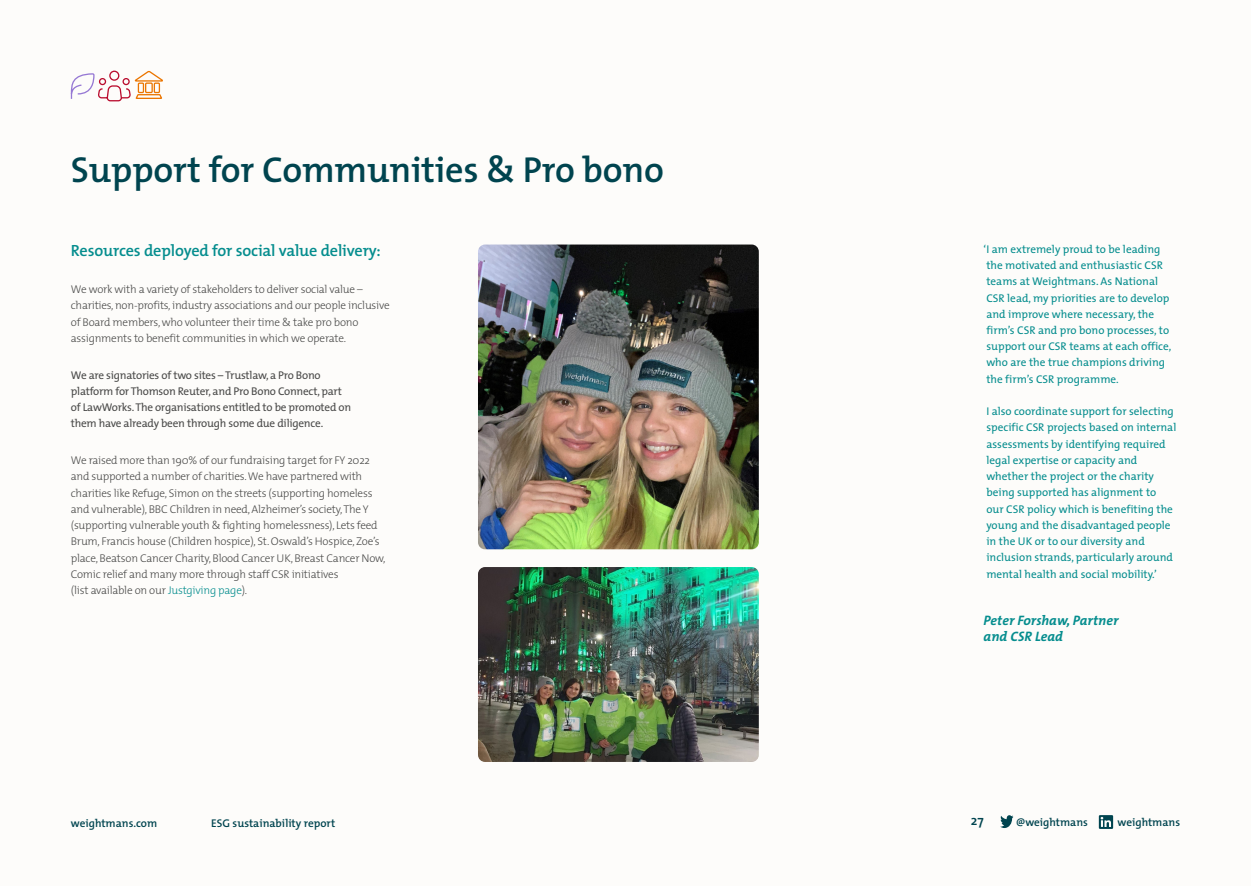
<style>
.page{position:relative;width:1251px;height:886px;background:#fff}
.page>*{position:absolute;margin:0;border:0;box-sizing:border-box;transform-origin:0 0}
.t1{font:600 36.25px "The Mix";letter-spacing:-.005em;color:#00444f}
.t2{font:600 16.25px "The Mix";letter-spacing:-.01em;color:#058d8e}
.t3{font:italic 700 13.75px/16.2px "The Mix";color:#058d8e}
.t4{font:600 13.75px "The Mix";color:#00444f}
.t5{font:300 11.25px/16.2px "The Mix";letter-spacing:-.02em;color:#4a4a49}
.t6{font:11.25px/16.2px "The Mix Plain";color:#058d8e}
.t7{font:11.25px/16.2px "The Mix Plain";letter-spacing:-.02em;color:#4a4a49}
.t8{font:600 11.25px "The Mix";color:#00444f}
.s1{color:#058d8e}
</style>
<div class="page">
<svg style="left:1099px;top:815px;width:14px;height:14px"></svg>
<svg style="left:1000px;top:815px;width:13px;height:13px"></svg>
<svg style="left:70px;top:70px;width:93px;height:32px"></svg>
<img style="left:478px;top:244px;width:281px;height:305px">
<img style="left:478px;top:567px;width:281px;height:195px">
<h1 class="t1" style="left:71px;top:140px;width:595px">Support for Communities &amp; Pro bono</h1>
<h2 class="t2" style="left:71px;top:237px;width:311px">Resources deployed for social value delivery:</h2>
<p class="t5" style="left:71px;top:281px;width:320px">We work with a variety of stakeholders to deliver social value – charities, non-profits, industry associations and our people inclusive of Board members, who volunteer their time &amp; take pro bono assignments to benefit communities in which we operate.</p>
<p class="t7" style="left:71px;top:366px;width:282px">We are signatories of two sites – Trustlaw, a Pro Bono platform for Thomson Reuter, and Pro Bono Connect, part of LawWorks. The organisations entitled to be promoted on them have already been through some due diligence.</p>
<p class="t5" style="left:71px;top:452px;width:316px">We raised more than 190% of our fundraising target for FY 2022 and supported a number of charities. We have partnered with charities like Refuge, Simon on the streets (supporting homeless and vulnerable), BBC Children in need, Alzheimer’s society, The Y (supporting vulnerable youth &amp; fighting homelessness), Lets feed Brum, Francis house (Children hospice), St. Oswald’s Hospice, Zoe’s place, Beatson Cancer Charity, Blood Cancer UK, Breast Cancer Now, Comic relief and many more through staff CSR initiatives<br>(list available on our <span class="s1">Justgiving page</span>).</p>
<p class="t6" style="left:983px;top:240px;width:189px">‘I am extremely proud to be leading the motivated and enthusiastic CSR teams at Weightmans. As National CSR lead, my priorities are to develop and improve where necessary, the firm’s CSR and pro bono processes, to support our CSR teams at each office, who are the true champions driving the firm’s CSR programme.</p>
<p class="t6" style="left:986px;top:403px;width:191px">I also coordinate support for selecting specific CSR projects based on internal assessments by identifying required legal expertise or capacity and whether the project or the charity being supported has alignment to our CSR policy which is benefiting the young and the disadvantaged people in the UK or to our diversity and inclusion strands, particularly around mental health and social mobility.’</p>
<p class="t3" style="left:983px;top:611px;width:136px">Peter Forshaw, Partner and CSR Lead</p>
<p class="t8" style="left:71px;top:813px;width:88px">weightmans.com</p>
<p class="t8" style="left:211px;top:813px;width:125px">ESG sustainability report</p>
<p class="t4" style="left:971px;top:809px;width:14px">27</p>
<p class="t8" style="left:1016px;top:813px;width:73px">@weightmans</p>
<p class="t8" style="left:1117px;top:813px;width:64px">weightmans</p>
</div>
